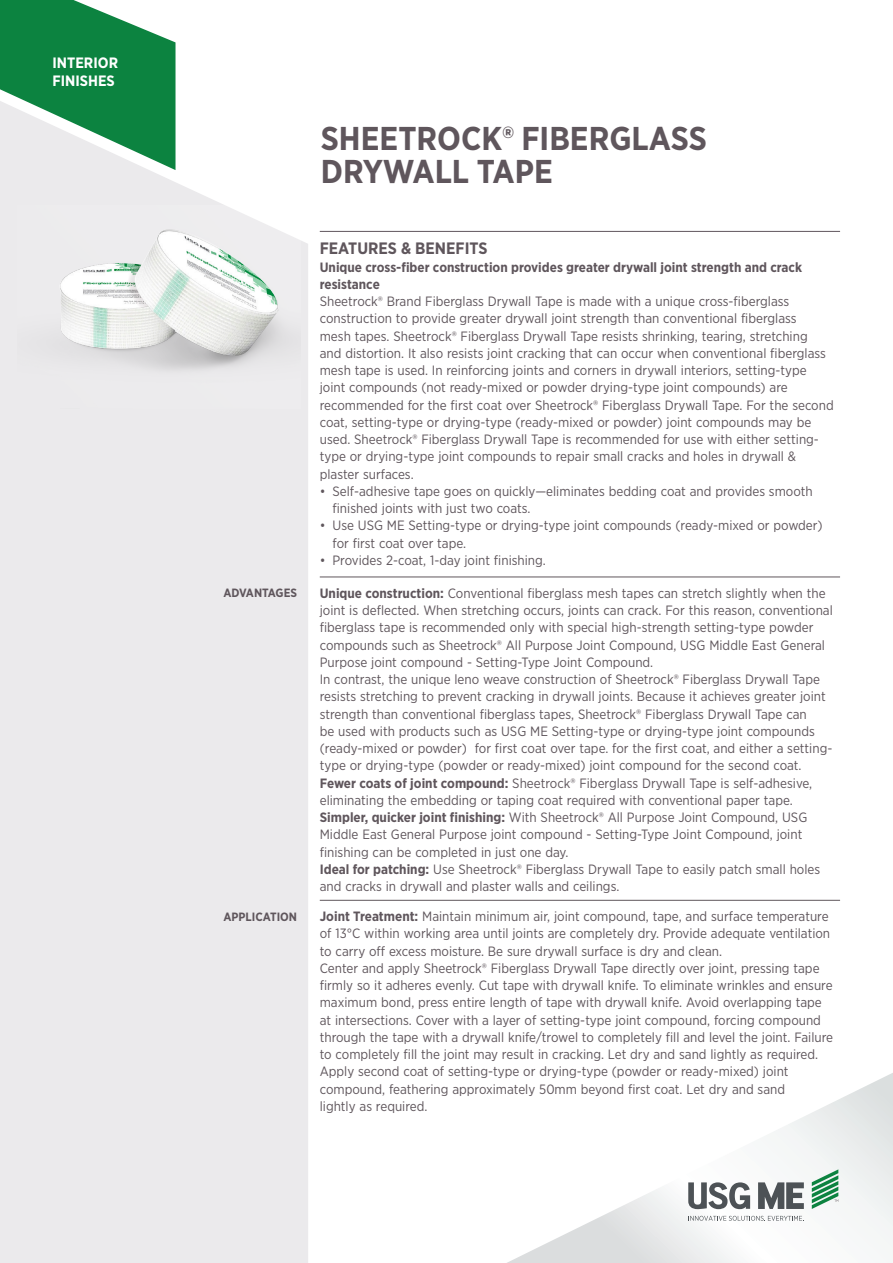
<style>
.page{position:relative;width:893px;height:1263px;background:#fff}
.page>*{position:absolute;margin:0;border:0;box-sizing:border-box;transform-origin:0 0}
.t1{font:700 33px "Gotham Narrow";color:#5f565c}
.Helvetica_light_10pt{font:700 16.5px "Gotham Narrow";color:#5f565c}
.t2{font:700 15px "Gotham Narrow";color:#fff}
.Helvetica_light_10pt-2{font:13.5px/17.2px "Gotham Narrow";color:#5f565c}
.Helvetica_light_10pt-3{font:700 12px "Gotham Narrow";color:#5f565c}
.s1{font-weight:700}
</style>
<div class="page">
<svg style="left:507px;top:1073px;width:386px;height:190px"></svg>
<svg style="left:689px;top:1216px;width:115px;height:5px"></svg>
<svg style="left:688px;top:1182px;width:62px;height:27px"></svg>
<svg style="left:758px;top:1182px;width:46px;height:27px"></svg>
<svg style="left:812px;top:1169px;width:26px;height:40px"></svg>
<svg style="left:0;top:0;width:176px;height:101px;background:#2b9258"></svg>
<div style="left:0;top:101px;width:308px;height:1162px;background:#ebeaec"></div>
<hr style="left:320px;top:231px;width:520px;height:1px;background:#5f565c">
<hr style="left:320px;top:577px;width:520px;height:1px;background:#5f565c">
<hr style="left:320px;top:900px;width:520px;height:1px;background:#5f565c">
<img style="left:18px;top:206px;width:282px;height:202px">
<p class="t2" style="left:52px;top:53px;width:67px">INTERIOR</p>
<p class="t2" style="left:52px;top:71px;width:64px">FINISHES</p>
<p class="t1" style="left:321px;top:117px;width:388px">SHEETROCK® FIBERGLASS</p>
<p class="t1" style="left:321px;top:150px;width:233px">DRYWALL TAPE</p>
<p class="Helvetica_light_10pt-3" style="left:223px;top:585px;width:75px">ADVANTAGES</p>
<p class="Helvetica_light_10pt-3" style="left:223px;top:909px;width:75px">APPLICATION</p>
<p class="Helvetica_light_10pt" style="left:320px;top:238px;width:169px">FEATURES &amp; BENEFITS</p>
<p class="Helvetica_light_10pt-2" style="left:320px;top:258px;width:515px"><span class="s1">Unique cross-fiber construction provides greater drywall joint strength and crack resistance<br></span>Sheetrock® Brand Fiberglass Drywall Tape is made with a unique cross-fiberglass construction to provide greater drywall joint strength than conventional fiberglass<br>mesh tapes. Sheetrock® Fiberglass Drywall Tape resists shrinking, tearing, stretching<br>and distortion. It also resists joint cracking that can occur when conventional fiberglass mesh tape is used. In reinforcing joints and corners in drywall interiors, setting-type joint compounds (not ready-mixed or powder drying-type joint compounds) are recommended for the first coat over Sheetrock® Fiberglass Drywall Tape. For the second coat, setting-type or drying-type (ready-mixed or powder) joint compounds may be used. Sheetrock® Fiberglass Drywall Tape is recommended for use with either setting&shy;type or drying-type joint compounds to repair small cracks and holes in drywall &amp; plaster surfaces.</p>
<p class="Helvetica_light_10pt-2" style="left:333px;top:482px;width:482px;text-indent:-13px">• Self-adhesive tape goes on quickly—eliminates bedding coat and provides smooth finished joints with just two coats.</p>
<p class="Helvetica_light_10pt-2" style="left:333px;top:517px;width:492px;text-indent:-13px">• Use USG ME Setting-type or drying-type joint compounds (ready-mixed or powder) for first coat over tape.</p>
<p class="Helvetica_light_10pt-2" style="left:320px;top:551px;width:228px">• Provides 2-coat, 1-day joint finishing.</p>
<p class="Helvetica_light_10pt-2" style="left:320px;top:584px;width:515px"><span class="s1">Unique construction:</span> Conventional fiberglass mesh tapes can stretch slightly when the joint is deflected. When stretching occurs, joints can crack. For this reason, conventional fiberglass tape is recommended only with special high-strength setting-type powder compounds such as Sheetrock® All Purpose Joint Compound, USG Middle East General Purpose joint compound - Setting-Type Joint Compound.</p>
<p class="Helvetica_light_10pt-2" style="left:320px;top:670px;width:514px">In contrast, the unique leno weave construction of Sheetrock® Fiberglass Drywall Tape resists stretching to prevent cracking in drywall joints. Because it achieves greater joint strength than conventional fiberglass tapes, Sheetrock® Fiberglass Drywall Tape can<br>be used with products such as USG ME Setting-type or drying-type joint compounds (ready-mixed or powder) for first coat over tape. for the first coat, and either a setting&shy;type or drying-type (powder or ready-mixed) joint compound for the second coat.</p>
<p class="Helvetica_light_10pt-2" style="left:320px;top:774px;width:494px"><span class="s1">Fewer coats of joint compound:</span> Sheetrock® Fiberglass Drywall Tape is self-adhesive, eliminating the embedding or taping coat required with conventional paper tape.</p>
<p class="Helvetica_light_10pt-2" style="left:320px;top:808px;width:489px"><span class="s1">Simpler, quicker joint finishing:</span> With Sheetrock® All Purpose Joint Compound, USG<br>Middle East General Purpose joint compound - Setting-Type Joint Compound, joint finishing can be completed in just one day.</p>
<p class="Helvetica_light_10pt-2" style="left:320px;top:860px;width:502px"><span class="s1">Ideal for patching:</span> Use Sheetrock® Fiberglass Drywall Tape to easily patch small holes and cracks in drywall and plaster walls and ceilings.</p>
<p class="Helvetica_light_10pt-2" style="left:320px;top:907px;width:512px;text-align:justify"><span class="s1">Joint Treatment:</span> Maintain minimum air, joint compound, tape, and surface temperature of 13°C within working area until joints are completely dry. Provide adequate ventilation to carry off excess moisture. Be sure drywall surface is dry and clean.</p>
<p class="Helvetica_light_10pt-2" style="left:320px;top:959px;width:515px">Center and apply Sheetrock® Fiberglass Drywall Tape directly over joint, pressing tape firmly so it adheres evenly. Cut tape with drywall knife. To eliminate wrinkles and ensure maximum bond, press entire length of tape with drywall knife. Avoid overlapping tape at intersections. Cover with a layer of setting-type joint compound, forcing compound through the tape with a drywall knife/trowel to completely fill and level the joint. Failure to completely fill the joint may result in cracking. Let dry and sand lightly as required.<br>Apply second coat of setting-type or drying-type (powder or ready-mixed) joint compound, feathering approximately 50mm beyond first coat. Let dry and sand<br>lightly as required.</p>
</div>
